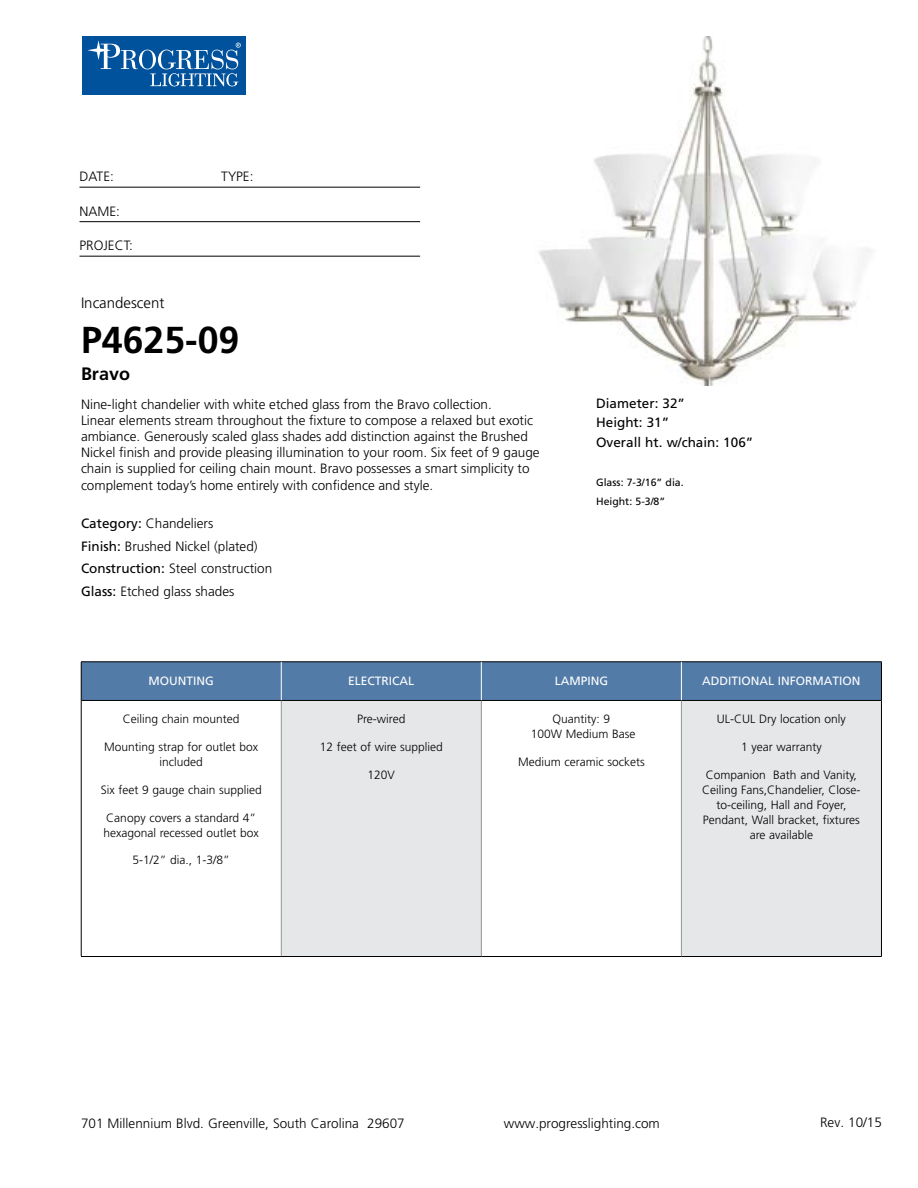
<style>
.page{position:relative;width:918px;height:1188px;background:#fff}
.page>*{position:absolute;margin:0;border:0;box-sizing:border-box;transform-origin:0 0}
.t1{font:700 37.5px "Frutiger";color:#000}
.t2{font:700 18px "Frutiger";color:#000}
.t3{font:300 15px "Frutiger";color:#000}
.t4{font:300 13.5px/16.2px "Frutiger";color:#000}
.t5{font:13.5px/19.5px "Frutiger";color:#000}
.t6{font:300 12px/15px "Frutiger";color:#000;text-align:center}
.t7{font:12px "Frutiger";color:#fff}
.t8{font:10.5px/19.5px "Frutiger";color:#000}
.s1{font-weight:400}
</style>
<div class="page">
<div style="left:82px;top:36px;width:164px;height:59px;background:#00529c"></div>
<svg style="left:139px;top:50px;width:17px;height:19px"></svg>
<div style="left:142px;top:50px;width:11px;height:19px;background:#00529c;border-radius:50%"></div>
<svg style="left:87px;top:40px;width:51px;height:29px"></svg>
<svg style="left:150px;top:43px;width:91px;height:43px"></svg>
<hr style="left:80px;top:187px;width:340px;height:1px;background:#000">
<hr style="left:80px;top:221px;width:340px;height:1px;background:#000">
<hr style="left:80px;top:256px;width:340px;height:1px;background:#000">
<div style="left:82px;top:663px;width:799px;height:37px;background:#527ba8"></div>
<div style="left:281px;top:700px;width:200px;height:257px;background:#e6e7e8"></div>
<div style="left:681px;top:700px;width:200px;height:257px;background:#e6e7e8"></div>
<hr style="left:281px;top:701px;width:1px;height:255px;background:#939598">
<hr style="left:481px;top:701px;width:1px;height:255px;background:#939598">
<hr style="left:681px;top:701px;width:1px;height:255px;background:#939598">
<hr style="left:81px;top:700px;width:200px;height:1px;background:#000">
<hr style="left:281px;top:700px;width:200px;height:1px;background:#000">
<hr style="left:481px;top:700px;width:200px;height:1px;background:#000">
<hr style="left:681px;top:700px;width:200px;height:1px;background:#000">
<hr style="left:81px;top:956px;width:200px;height:1px;background:#000">
<hr style="left:281px;top:956px;width:200px;height:1px;background:#000">
<hr style="left:481px;top:956px;width:200px;height:1px;background:#000">
<hr style="left:681px;top:956px;width:201px;height:1px;background:#000">
<hr style="left:81px;top:662px;width:200px;height:1px;background:#000">
<hr style="left:81px;top:662px;width:1px;height:38px;background:#000">
<hr style="left:281px;top:662px;width:200px;height:1px;background:#000">
<hr style="left:481px;top:662px;width:200px;height:1px;background:#000">
<hr style="left:681px;top:662px;width:201px;height:1px;background:#000">
<hr style="left:881px;top:662px;width:1px;height:38px;background:#000">
<hr style="left:81px;top:700px;width:1px;height:256px;background:#000">
<hr style="left:881px;top:700px;width:1px;height:256px;background:#000">
<hr style="left:281px;top:662px;width:1px;height:38px;background:#fff">
<hr style="left:681px;top:662px;width:1px;height:38px;background:#fff">
<hr style="left:481px;top:662px;width:1px;height:38px;background:#fff">
<img style="left:538px;top:36px;width:334px;height:349px">
<p class="t4" style="left:80px;top:169px;width:36px">DATE:</p>
<p class="t4" style="left:221px;top:169px;width:34px">TYPE:</p>
<p class="t4" style="left:80px;top:203px;width:42px">NAME:</p>
<p class="t4" style="left:80px;top:238px;width:55px">PROJECT:</p>
<p class="t3" style="left:81px;top:295px;width:85px">Incandescent</p>
<h1 class="t1" style="left:81px;top:318px;width:160px">P4625-09</h1>
<h2 class="t2" style="left:81px;top:364px;width:51px">Bravo</h2>
<p class="t4" style="left:81px;top:396px;width:460px">Nine-light chandelier with white etched glass from the Bravo collection.<br>Linear elements stream throughout the fixture to compose a relaxed but exotic ambiance. Generously scaled glass shades add distinction against the Brushed Nickel finish and provide pleasing illumination to your room. Six feet of 9 gauge chain is supplied for ceiling chain mount. Bravo possesses a smart simplicity to complement today’s home entirely with confidence and style.</p>
<p class="t4" style="left:81px;top:512px;width:193px;line-height:22.5px"><span class="s1">Category:</span> Chandeliers<br><span class="s1">Finish:</span> Brushed Nickel (plated)<br><span class="s1">Construction:</span> Steel construction<br><span class="s1">Glass:</span> Etched glass shades</p>
<p class="t5" style="left:596px;top:393px;width:159px">Diameter: 32”<br>Height: 31”<br>Overall ht. w/chain: 106”</p>
<p class="t8" style="left:596px;top:472px;width:89px">Glass: 7-3/16” dia.<br>Height: 5-3/8”</p>
<p class="t7" style="left:149px;top:673px;width:67px">MOUNTING</p>
<p class="t7" style="left:348px;top:673px;width:68px">ELECTRICAL</p>
<p class="t7" style="left:555px;top:673px;width:55px">LAMPING</p>
<p class="t7" style="left:702px;top:673px;width:160px">ADDITIONAL INFORMATION</p>
<p class="t6" style="left:123px;top:712px;width:118px">Ceiling chain mounted</p>
<p class="t6" style="left:104px;top:739px;width:156px">Mounting strap for outlet box included</p>
<p class="t6" style="left:101px;top:782px;width:163px">Six feet 9 gauge chain supplied</p>
<p class="t6" style="left:103px;top:810px;width:157px;text-align:left">Canopy covers a standard 4” hexagonal recessed outlet box</p>
<p class="t6" style="left:133px;top:853px;width:99px">5-1/2” dia., 1-3/8”</p>
<p class="t6" style="left:357px;top:712px;width:50px">Pre-wired</p>
<p class="t6" style="left:320px;top:739px;width:125px">12 feet of wire supplied</p>
<p class="t6" style="left:368px;top:767px;width:29px">120V</p>
<p class="t6" style="left:717px;top:712px;width:131px">UL-CUL Dry location only</p>
<p class="t6" style="left:741px;top:740px;width:82px">1 year warranty</p>
<p class="t6" style="left:702px;top:767px;width:160px">Companion Bath and Vanity,<br>Ceiling Fans,Chandelier, Close&shy;to-ceiling, Hall and Foyer,<br>Pendant, Wall bracket, fixtures are available</p>
<p class="t6" style="left:531px;top:712px;width:106px">Quantity: 9<br>100W Medium Base</p>
<p class="t6" style="left:518px;top:754px;width:128px">Medium ceramic sockets</p>
<p class="t4" style="left:81px;top:1115px;width:325px">701 Millennium Blvd. Greenville, South Carolina 29607</p>
<p class="t4" style="left:504px;top:1115px;width:158px">www.progresslighting.com</p>
<p class="t4" style="left:820px;top:1114px;width:63px">Rev. 10/15</p>
</div>
